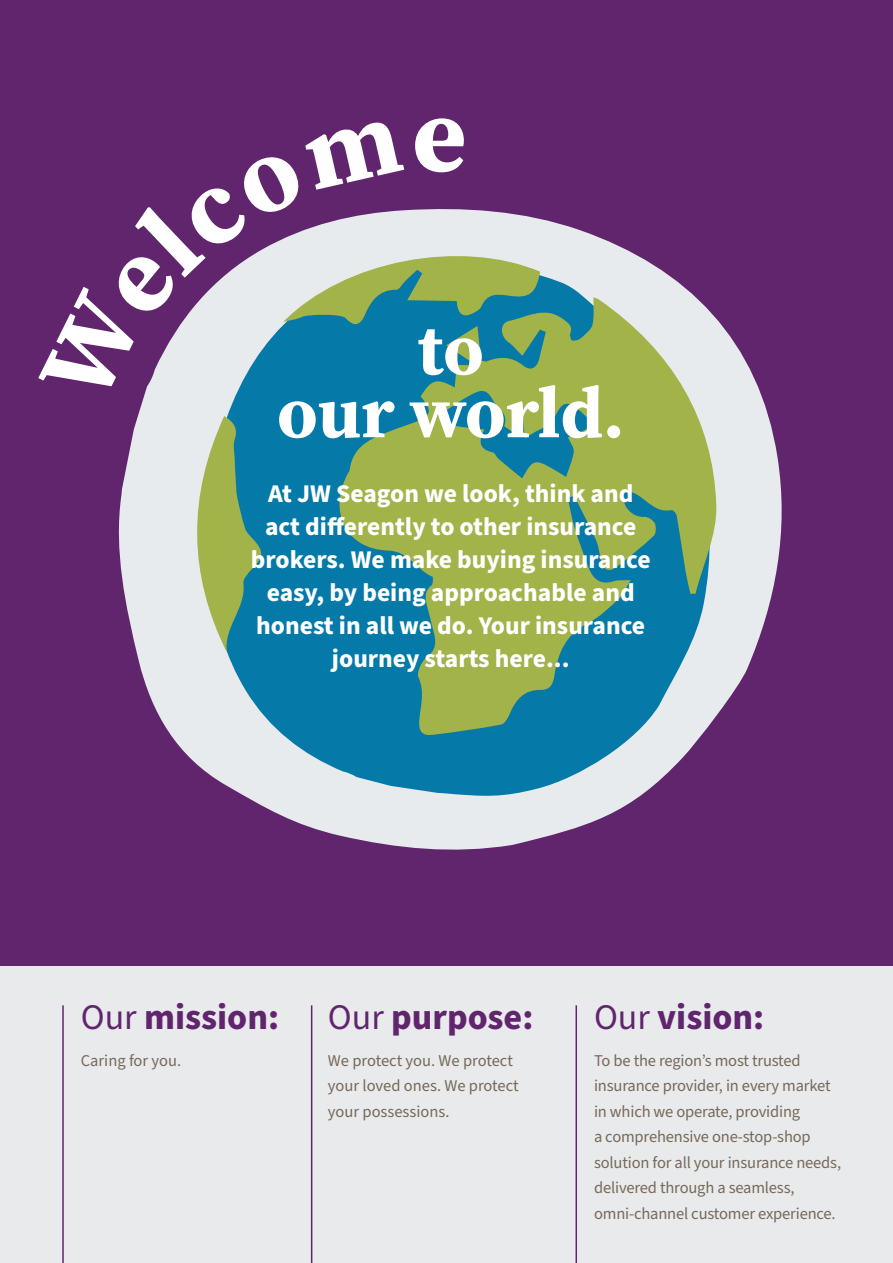
<style>
.page{position:relative;width:893px;height:1263px;background:#fff}
.page>*{position:absolute;margin:0;border:0;box-sizing:border-box;transform-origin:0 0}
.t1{font:700 105px "Source Serif Pro";color:#fff}
.t2{font:700 72px/63px "Source Serif Pro";letter-spacing:-.005em;color:#fff;text-align:center}
.t3{font:700 36px "Source Sans Pro";color:#61256e}
.t4{font:700 25.5px/33px "Source Sans Pro";color:#fff;text-align:center}
.t5{font:16.5px/25.5px "Source Sans Pro";letter-spacing:-.01em;color:#776959}
.s1{font-weight:400}
</style>
<div class="page">
<div style="left:0;top:0;width:893px;height:967px;background:#61256e"></div>
<div style="left:0;top:967px;width:893px;height:296px;background:#e8eaec"></div>
<svg style="left:118px;top:209px;width:664px;height:641px"></svg>
<svg style="left:206px;top:736px;width:506px;height:61px;background:#70a3c1"></svg>
<svg style="left:188px;top:238px;width:529px;height:498px;background:#6ca189"></svg>
<svg style="left:438px;top:386px;width:156px;height:92px;background:#639c70"></svg>
<hr style="left:62px;top:1005px;width:2px;height:258px;background:#61256e">
<hr style="left:311px;top:1005px;width:1px;height:258px;background:#61256e">
<hr style="left:575px;top:1005px;width:2px;height:258px;background:#61256e">
<svg style="left:118px;top:209px;width:286px;height:200px"></svg>
<h1 class="t1" style="left:412px;top:63px;width:57px">e</h1>
<h2 class="t2" style="left:277px;top:317px;width:349px">to<br>our world.</h2>
<h3 class="t4" style="left:251px;top:477px;width:401px">At JW Seagon we look, think and act differently to other insurance brokers. We make buying insurance easy, by being approachable and honest in all we do. Your insurance journey starts here...</h3>
<h3 class="t3" style="left:81px;top:993px;width:200px"><span class="s1">Our</span> mission:</h3>
<p class="t5" style="left:81px;top:1048px;width:102px">Caring for you.</p>
<h3 class="t3" style="left:328px;top:993px;width:207px"><span class="s1">Our</span> purpose:</h3>
<p class="t5" style="left:328px;top:1048px;width:192px">We protect you. We protect your loved ones. We protect your possessions.</p>
<h3 class="t3" style="left:594px;top:993px;width:172px"><span class="s1">Our</span> vision:</h3>
<p class="t5" style="left:594px;top:1048px;width:249px">To be the region’s most trusted insurance provider, in every market in which we operate, providing<br>a comprehensive one-stop-shop solution for all your insurance needs, delivered through a seamless, omni-channel customer experience.</p>
</div>
